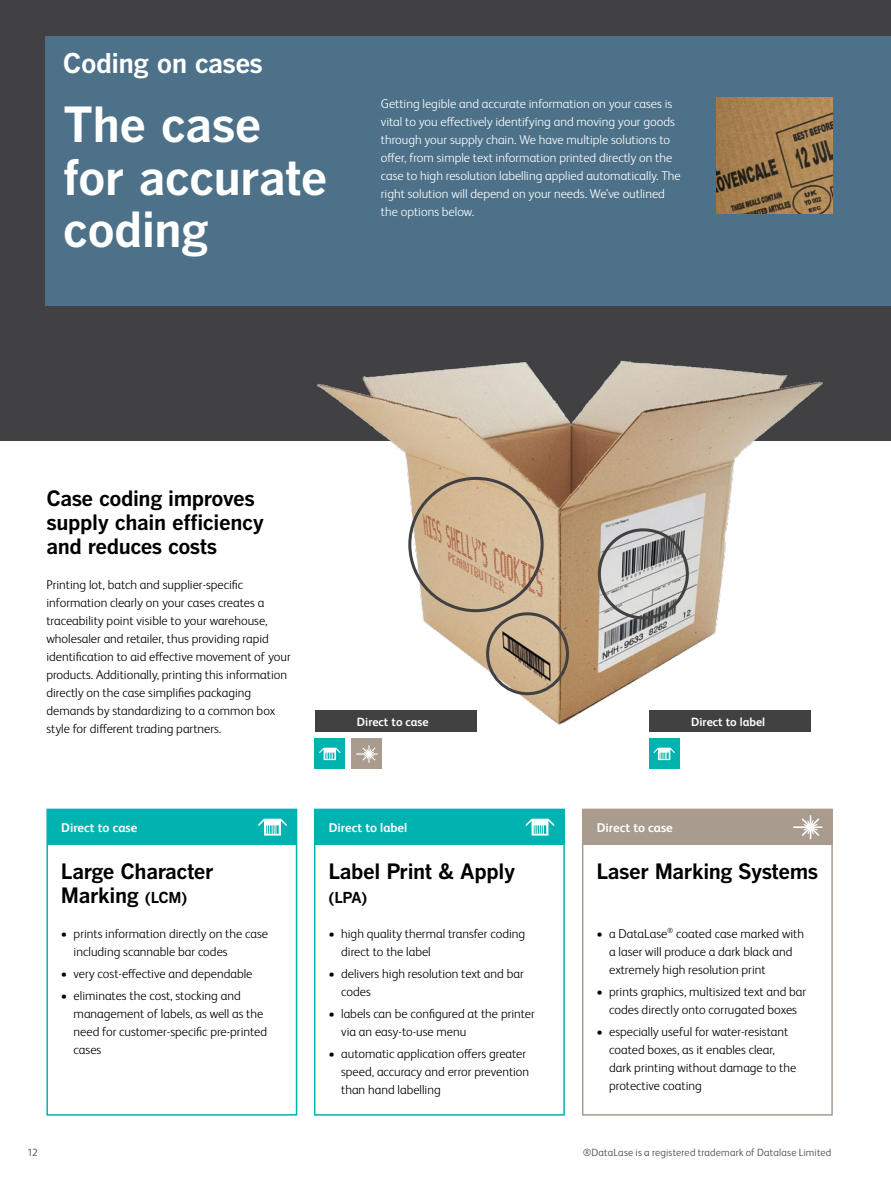
<style>
.page{position:relative;width:891px;height:1188px;background:#fff}
.page>*{position:absolute;margin:0;border:0;box-sizing:border-box;transform-origin:0 0}
.t1{font:700 48px/52.5px "Benton Gothic";letter-spacing:-.02em;color:#fff}
.t2{font:700 27px "Benton Gothic";letter-spacing:-.02em;color:#fff}
.t3{font:700 21px/24px "Benton Gothic";letter-spacing:-.02em;color:#000}
.t4{font:700 15px "Benton Gothic";color:#000}
.t5{font:300 12.75px/18px "FS Albert Pro";color:#000}
.t6{font:300 12.75px/18px "FS Albert Pro";color:#fff}
.t7{font:700 12.75px "FS Albert Pro";color:#fff}
.t8{font:700 12px "FS Albert Pro";color:#fff}
.t9{font:300 10.5px "FS Albert Pro";letter-spacing:.02em;color:#414042}
.s1{font-size:15px}
</style>
<div class="page">
<div style="left:0;top:0;width:891px;height:441px;background:#414042"></div>
<img style="left:314px;top:360px;width:509px;height:407px">
<div style="left:598px;top:528px;width:91px;height:91px;border:3px solid #414042;border-radius:50%"></div>
<div style="left:408px;top:477px;width:136px;height:135px;border:3px solid #414042;border-radius:50%"></div>
<div style="left:486px;top:612px;width:83px;height:83px;border:3px solid #414042;border-radius:50%"></div>
<div style="left:315px;top:711px;width:162px;height:21px;background:#414042"></div>
<div style="left:649px;top:711px;width:162px;height:21px;background:#414042"></div>
<div style="left:352px;top:739px;width:30px;height:30px;background:#a99b8d"></div>
<svg style="left:356px;top:745px;width:22px;height:18px"></svg>
<div style="left:315px;top:739px;width:30px;height:30px;background:#00b3b0"></div>
<svg style="left:319px;top:748px;width:21px;height:12px"></svg>
<div style="left:649px;top:739px;width:30px;height:30px;background:#00b3b0"></div>
<svg style="left:654px;top:748px;width:21px;height:12px"></svg>
<div style="left:46px;top:36px;width:845px;height:270px;background:#4c7189"></div>
<div style="left:582px;top:809px;width:251px;height:307px;border:2px solid #a99b8d"></div>
<div style="left:314px;top:809px;width:251px;height:307px;border:2px solid #00b3b0"></div>
<div style="left:46px;top:809px;width:251px;height:307px;border:2px solid #00b3b0"></div>
<div style="left:583px;top:809px;width:250px;height:36px;background:#a99b8d"></div>
<div style="left:315px;top:809px;width:250px;height:36px;background:#00b3b0"></div>
<div style="left:47px;top:809px;width:250px;height:36px;background:#00b3b0"></div>
<svg style="left:793px;top:815px;width:30px;height:24px"></svg>
<svg style="left:526px;top:819px;width:29px;height:17px"></svg>
<svg style="left:258px;top:819px;width:29px;height:17px"></svg>
<img style="left:716px;top:97px;width:117px;height:117px">
<h2 class="t2" style="left:63px;top:47px;width:202px">Coding on cases</h2>
<h1 class="t1" style="left:63px;top:100px;width:266px">The case for accurate coding</h1>
<p class="t6" style="left:381px;top:94px;width:301px">Getting legible and accurate information on your cases is vital to you effectively identifying and moving your goods through your supply chain. We have multiple solutions to offer, from simple text information printed directly on the case to high resolution labelling applied automatically. The right solution will depend on your needs. We’ve outlined the options below.</p>
<h3 class="t3" style="left:46px;top:487px;width:219px">Case coding improves supply chain efficiency and reduces costs</h3>
<p class="t5" style="left:46px;top:575px;width:246px">Printing lot, batch and supplier-specific information clearly on your cases creates a traceability point visible to your warehouse, wholesaler and retailer, thus providing rapid identification to aid effective movement of your products. Additionally, printing this information directly on the case simplifies packaging demands by standardizing to a common box style for different trading partners.</p>
<p class="t8" style="left:357px;top:713px;width:73px">Direct to case</p>
<p class="t8" style="left:691px;top:713px;width:75px">Direct to label</p>
<p class="t9" style="left:27px;top:1145px;width:12px">12</p>
<p class="t7" style="left:61px;top:819px;width:78px">Direct to case</p>
<p class="t7" style="left:329px;top:819px;width:80px">Direct to label</p>
<p class="t7" style="left:597px;top:819px;width:78px">Direct to case</p>
<h3 class="t3" style="left:61px;top:859px;width:155px">Large Character<br>Marking <span class="s1">(LCM)</span></h3>
<p class="t5" style="left:74px;top:923px;width:196px;text-indent:-13px">• prints information directly on the case including scannable bar codes</p>
<p class="t5" style="left:61px;top:964px;width:193px">• very cost-effective and dependable</p>
<p class="t5" style="left:74px;top:986px;width:195px;text-indent:-13px">• eliminates the cost, stocking and management of labels, as well as the need for customer-specific pre-printed cases</p>
<h3 class="t3" style="left:328px;top:859px;width:188px">Label Print &amp; Apply</h3>
<p class="t4" style="left:328px;top:888px;width:41px">(LPA)</p>
<p class="t5" style="left:341px;top:923px;width:186px;text-indent:-13px">• high quality thermal transfer coding direct to the label</p>
<p class="t5" style="left:341px;top:964px;width:184px;text-indent:-13px">• delivers high resolution text and bar codes</p>
<p class="t5" style="left:341px;top:1004px;width:195px;text-indent:-13px">• labels can be configured at the printer via an easy-to-use menu</p>
<p class="t5" style="left:341px;top:1044px;width:190px;text-indent:-13px">• automatic application offers greater speed, accuracy and error prevention than hand labelling</p>
<h3 class="t3" style="left:596px;top:859px;width:223px">Laser Marking Systems</h3>
<p class="t5" style="left:609px;top:923px;width:196px;text-indent:-13px">• a DataLase<sup>®</sup> coated case marked with a laser will produce a dark black and extremely high resolution print</p>
<p class="t5" style="left:596px;top:982px;width:211px;text-align:center">• prints graphics, multisized text and bar codes directly onto corrugated boxes</p>
<p class="t5" style="left:609px;top:1022px;width:189px;text-indent:-13px">• especially useful for water-resistant coated boxes, as it enables clear, dark printing without damage to the protective coating</p>
<p class="t9" style="left:583px;top:1145px;width:250px">®DataLase is a registered trademark of Datalase Limited</p>
</div>
